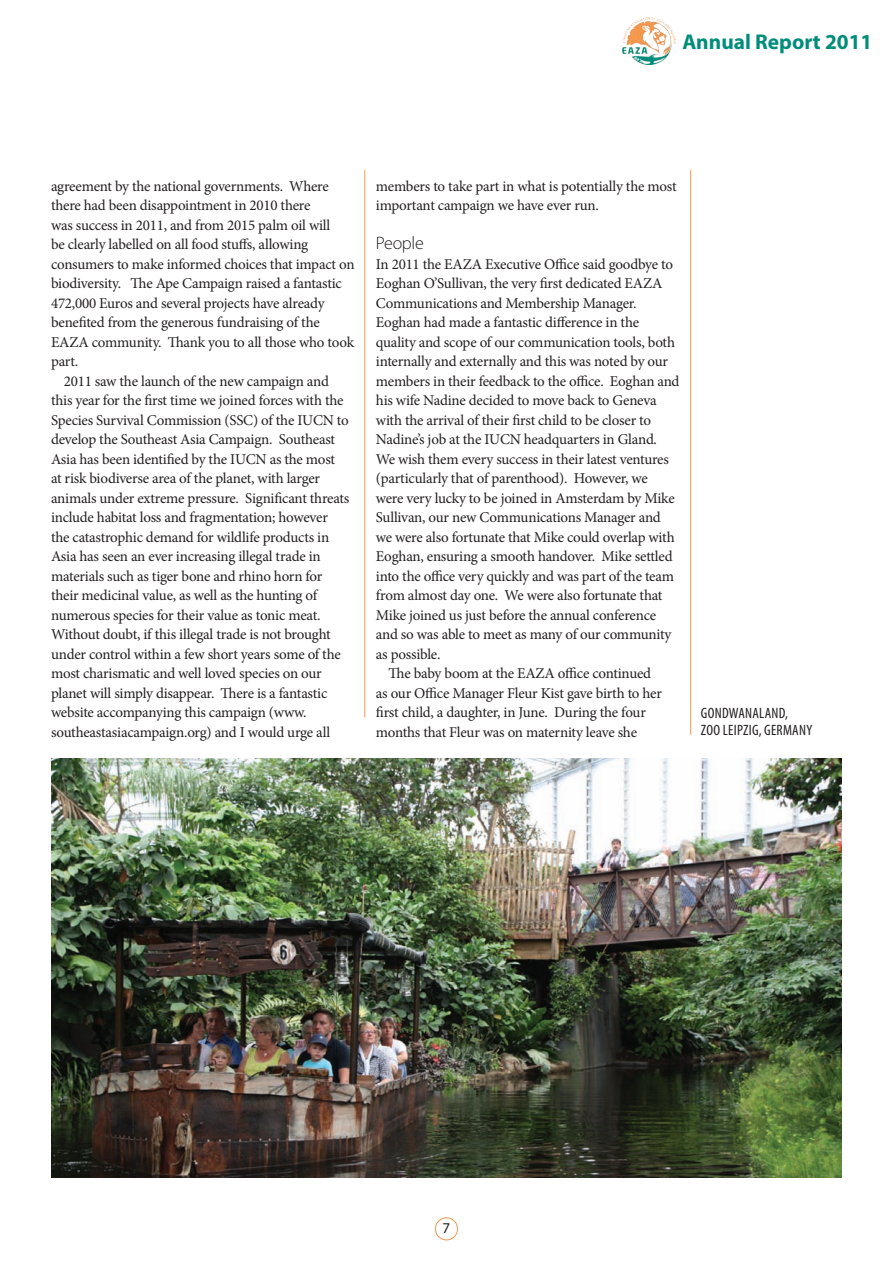
<style>
.page{position:relative;width:893px;height:1263px;background:#fff}
.page>*{position:absolute;margin:0;border:0;box-sizing:border-box;transform-origin:0 0}
.t1{font:700 21.3px "Myriad Pro";color:#008d7a}
.t2{font:300 18px "Myriad Pro";letter-spacing:-.015em;color:#231f20}
.t3{font:15px/19.5px "Minion Pro";letter-spacing:-.015em;color:#231f20}
.t4{font:condensed 15px/16.5px "Myriad Pro";letter-spacing:.02em;color:#231f20}
.t5{font:15px "Myriad Pro";color:#231f20}
</style>
<div class="page">
<div style="left:435px;top:1217px;width:23px;height:23px;border:1px solid #f79551;border-radius:50%"></div>
<img style="left:622px;top:17px;width:53px;height:48px">
<hr style="left:364px;top:170px;width:1px;height:547px;background:#f79551">
<hr style="left:690px;top:170px;width:1px;height:565px;background:#f79551">
<img style="left:51px;top:758px;width:791px;height:420px">
<h1 class="t1" style="left:682px;top:30px;width:192px">Annual Report 2011</h1>
<p class="t3" style="left:51px;top:176px;width:279px">agreement by the national governments. Where</p>
<p class="t3" style="left:51px;top:196px;width:261px">there had been disappointment in 2010 there</p>
<p class="t3" style="left:51px;top:215px;width:281px">was success in 2011, and from 2015 palm oil will</p>
<p class="t3" style="left:51px;top:235px;width:259px">be clearly labelled on all food stuffs, allowing</p>
<p class="t3" style="left:51px;top:254px;width:305px">consumers to make informed choices that impact on</p>
<p class="t3" style="left:51px;top:274px;width:292px">biodiversity. The Ape Campaign raised a fantastic</p>
<p class="t3" style="left:51px;top:293px;width:275px">472,000 Euros and several projects have already</p>
<p class="t3" style="left:51px;top:313px;width:270px">benefited from the generous fundraising of the</p>
<p class="t3" style="left:51px;top:332px;width:305px">EAZA community. Thank you to all those who took</p>
<p class="t3" style="left:51px;top:352px;width:29px">part.</p>
<p class="t3" style="left:64px;top:371px;width:267px">2011 saw the launch of the new campaign and</p>
<p class="t3" style="left:51px;top:391px;width:294px">this year for the first time we joined forces with the</p>
<p class="t3" style="left:51px;top:410px;width:299px">Species Survival Commission (SSC) of the IUCN to</p>
<p class="t3" style="left:51px;top:430px;width:286px">develop the Southeast Asia Campaign. Southeast</p>
<p class="t3" style="left:51px;top:449px;width:286px">Asia has been identified by the IUCN as the most</p>
<p class="t3" style="left:51px;top:469px;width:271px">at risk biodiverse area of the planet, with larger</p>
<p class="t3" style="left:51px;top:488px;width:300px">animals under extreme pressure. Significant threats</p>
<p class="t3" style="left:51px;top:508px;width:278px">include habitat loss and fragmentation; however</p>
<p class="t3" style="left:51px;top:527px;width:280px">the catastrophic demand for wildlife products in</p>
<p class="t3" style="left:51px;top:547px;width:271px">Asia has seen an ever increasing illegal trade in</p>
<p class="t3" style="left:51px;top:566px;width:273px">materials such as tiger bone and rhino horn for</p>
<p class="t3" style="left:51px;top:586px;width:268px">their medicinal value, as well as the hunting of</p>
<p class="t3" style="left:51px;top:605px;width:271px">numerous species for their value as tonic meat.</p>
<p class="t3" style="left:51px;top:625px;width:281px">Without doubt, if this illegal trade is not brought</p>
<p class="t3" style="left:51px;top:644px;width:291px">under control within a few short years some of the</p>
<p class="t3" style="left:51px;top:664px;width:272px">most charismatic and well loved species on our</p>
<p class="t3" style="left:51px;top:683px;width:278px">planet will simply disappear. There is a fantastic</p>
<p class="t3" style="left:51px;top:703px;width:257px">website accompanying this campaign (www.</p>
<p class="t3" style="left:51px;top:722px;width:281px">southeastasiacampaign.org) and I would urge all</p>
<p class="t3" style="left:376px;top:176px;width:302px">members to take part in what is potentially the most important campaign we have ever run.</p>
<p class="t2" style="left:376px;top:233px;width:50px">People</p>
<p class="t3" style="left:376px;top:254px;width:299px">In 2011 the EAZA Executive Office said goodbye to</p>
<p class="t3" style="left:376px;top:274px;width:288px">Eoghan O’Sullivan, the very first dedicated EAZA</p>
<p class="t3" style="left:376px;top:293px;width:262px">Communications and Membership Manager.</p>
<p class="t3" style="left:376px;top:313px;width:265px">Eoghan had made a fantastic difference in the</p>
<p class="t3" style="left:376px;top:332px;width:301px">quality and scope of our communication tools, both</p>
<p class="t3" style="left:376px;top:352px;width:294px">internally and externally and this was noted by our</p>
<p class="t3" style="left:376px;top:371px;width:305px">members in their feedback to the office. Eoghan and</p>
<p class="t3" style="left:376px;top:391px;width:282px">his wife Nadine decided to move back to Geneva</p>
<p class="t3" style="left:376px;top:410px;width:277px">with the arrival of their first child to be closer to</p>
<p class="t3" style="left:376px;top:430px;width:283px">Nadine’s job at the IUCN headquarters in Gland.</p>
<p class="t3" style="left:376px;top:449px;width:295px">We wish them every success in their latest ventures</p>
<p class="t3" style="left:376px;top:469px;width:274px">(particularly that of parenthood). However, we</p>
<p class="t3" style="left:376px;top:488px;width:300px">were very lucky to be joined in Amsterdam by Mike</p>
<p class="t3" style="left:376px;top:508px;width:286px">Sullivan, our new Communications Manager and</p>
<p class="t3" style="left:376px;top:527px;width:300px">we were also fortunate that Mike could overlap with</p>
<p class="t3" style="left:376px;top:547px;width:298px">Eoghan, ensuring a smooth handover. Mike settled</p>
<p class="t3" style="left:376px;top:566px;width:300px">into the office very quickly and was part of the team</p>
<p class="t3" style="left:376px;top:586px;width:288px">from almost day one. We were also fortunate that</p>
<p class="t3" style="left:376px;top:605px;width:282px">Mike joined us just before the annual conference</p>
<p class="t3" style="left:376px;top:625px;width:297px">and so was able to meet as many of our community</p>
<p class="t3" style="left:376px;top:644px;width:66px">as possible.</p>
<p class="t3" style="left:389px;top:664px;width:264px">The baby boom at the EAZA office continued</p>
<p class="t3" style="left:376px;top:683px;width:288px">as our Office Manager Fleur Kist gave birth to her</p>
<p class="t3" style="left:376px;top:703px;width:271px">first child, a daughter, in June. During the four</p>
<p class="t3" style="left:376px;top:722px;width:263px">months that Fleur was on maternity leave she</p>
<p class="t4" style="left:701px;top:705px;width:113px">GONDWANALAND,<br>ZOO LEIPZIG, GERMANY</p>
<p class="t5" style="left:443px;top:1220px;width:9px">7</p>
</div>
